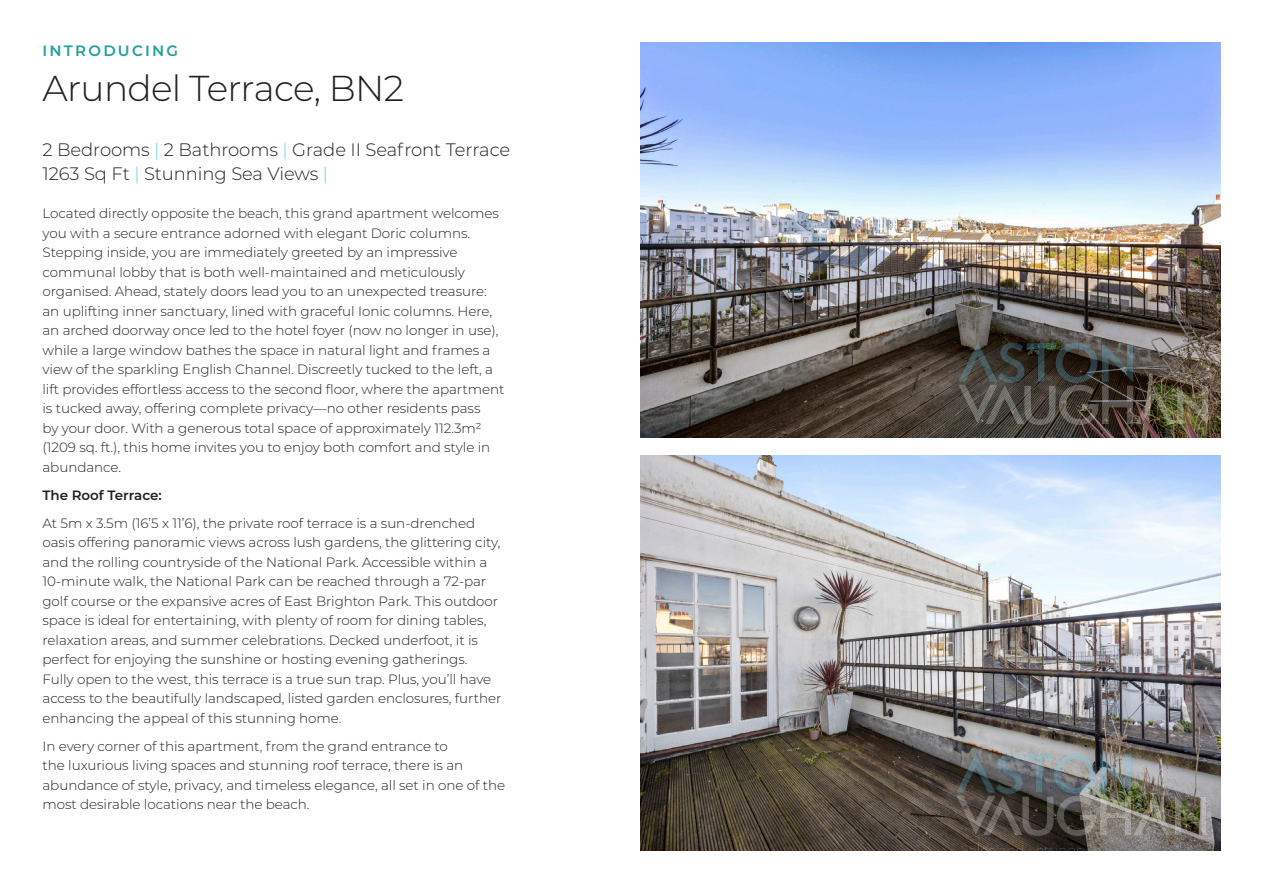
<style>
.page{position:relative;width:1263px;height:893px;background:#fff}
.page>*{position:absolute;margin:0;border:0;box-sizing:border-box;transform-origin:0 0}
.t1{font:300 36px "Montserrat";letter-spacing:-.02em;color:#231f20}
.t2{font:300 18px "Montserrat";letter-spacing:-.005em;color:#231f20}
.t3{font:600 15px "Montserrat";letter-spacing:.15em;color:#1fa199}
.AV_Paragraph_text{font:300 13.5px/19.5px "Montserrat";letter-spacing:-.005em;color:#231f20}
.AV_Paragraph_text-2{font:600 13.5px "Montserrat";letter-spacing:-.005em;color:#231f20}
.s1{color:#6bcff6}
</style>
<div class="page">
<img style="left:640px;top:455px;width:580px;height:395px">
<img style="left:640px;top:43px;width:580px;height:395px">
<img style="left:957px;top:753px;width:249px;height:97px">
<img style="left:959px;top:342px;width:249px;height:96px">
<p class="t3" style="left:43px;top:40px;width:137px">INTRODUCING</p>
<p class="t1" style="left:43px;top:64px;width:363px">Arundel Terrace, BN2</p>
<p class="t2" style="left:43px;top:137px;width:469px">2 Bedrooms <span class="s1">|</span> 2 Bathrooms <span class="s1">|</span> Grade II Seafront Terrace</p>
<p class="t2" style="left:43px;top:161px;width:287px">1263 Sq Ft <span class="s1">|</span> Stunning Sea Views <span class="s1">|</span></p>
<p class="AV_Paragraph_text" style="left:43px;top:203px;width:463px">Located directly opposite the beach, this grand apartment welcomes you with a secure entrance adorned with elegant Doric columns.<br>Stepping inside, you are immediately greeted by an impressive communal lobby that is both well-maintained and meticulously organised. Ahead, stately doors lead you to an unexpected treasure: an uplifting inner sanctuary, lined with graceful Ionic columns. Here, an arched doorway once led to the hotel foyer (now no longer in use), while a large window bathes the space in natural light and frames a view of the sparkling English Channel. Discreetly tucked to the left, a lift provides effortless access to the second floor, where the apartment is tucked away, offering complete privacy—no other residents pass<br>by your door. With a generous total space of approximately 112.3m² (1209 sq. ft.), this home invites you to enjoy both comfort and style in abundance.</p>
<p class="AV_Paragraph_text-2" style="left:43px;top:485px;width:121px">The Roof Terrace:</p>
<p class="AV_Paragraph_text" style="left:43px;top:513px;width:460px">At 5m x 3.5m (16’5 x 11’6), the private roof terrace is a sun-drenched oasis offering panoramic views across lush gardens, the glittering city, and the rolling countryside of the National Park. Accessible within a 10-minute walk, the National Park can be reached through a 72-par golf course or the expansive acres of East Brighton Park. This outdoor space is ideal for entertaining, with plenty of room for dining tables, relaxation areas, and summer celebrations. Decked underfoot, it is perfect for enjoying the sunshine or hosting evening gatherings.<br>Fully open to the west, this terrace is a true sun trap. Plus, you’ll have access to the beautifully landscaped, listed garden enclosures, further enhancing the appeal of this stunning home.</p>
<p class="AV_Paragraph_text" style="left:43px;top:736px;width:464px">In every corner of this apartment, from the grand entrance to<br>the luxurious living spaces and stunning roof terrace, there is an abundance of style, privacy, and timeless elegance, all set in one of the most desirable locations near the beach.</p>
</div>
